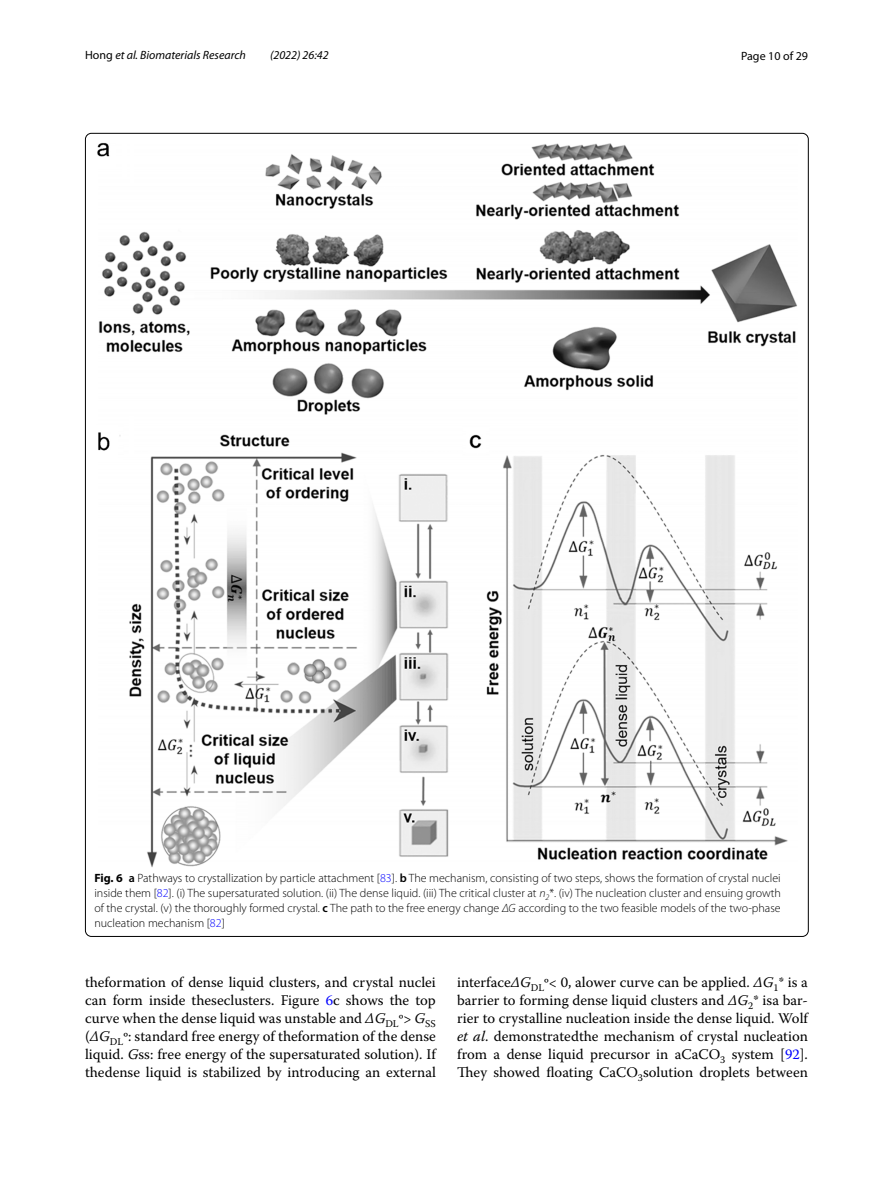
<style>
.page{position:relative;width:893px;height:1187px;background:#fff}
.page>*{position:absolute;margin:0;border:0;box-sizing:border-box;transform-origin:0 0}
.t1{font:14.7px/18px "Warnock Pro";color:#000;text-align:justify}
.t2{font:300 12px/15px "Myriad Pro";color:#000;text-align:justify}
.t3{font:italic 12px "Myriad Pro";color:#000}
.t4{font:12px "Myriad Pro";color:#000}
.s1{font-style:normal}
.s2{font-weight:700}
.s3{font-weight:600}
.s4{color:#00f}
.s5{font-style:italic}
</style>
<div class="page">
<img style="left:97px;top:143px;width:700px;height:724px">
<p class="t3" style="left:85px;top:48px;width:162px"><span class="s1">Hong</span> et al. Biomaterials Research</p>
<p class="t3" style="left:270px;top:48px;width:60px">(2022) 26:42</p>
<p class="t4" style="left:741px;top:48px;width:68px">Page 10 of 29</p>
<p class="t2" style="left:94px;top:871px;width:688px"><span class="s2">Fig. 6</span> <span class="s3">a</span> Pathways to crystallization by particle attachment [<span class="s4">83</span>]. <span class="s3">b</span> The mechanism, consisting of two steps, shows the formation of crystal nuclei inside them [<span class="s4">82</span>]. (i) The supersaturated solution. (ii) The dense liquid. (iii) The critical cluster at <span class="s5">n</span><sub>2</sub>*. (iv) The nucleation cluster and ensuing growth of the crystal. (v) the thoroughly formed crystal. <span class="s3">c</span> The path to the free energy change <span class="s5">ΔG</span> according to the two feasible models of the two-phase nucleation mechanism [<span class="s4">82</span>]</p>
<p class="t1" style="left:85px;top:972px;width:352px">theformation of dense liquid clusters, and crystal nuclei can form inside theseclusters. Figure <span class="s4">6</span>c shows the top curve when the dense liquid was unstable and <span class="s5">ΔG</span><sub>DL</sub>º&gt; <span class="s5">G</span><sub>SS </sub>(<span class="s5">ΔG</span><sub>DL</sub>º: standard free energy of theformation of the dense liquid. <span class="s5">G</span>ss: free energy of the supersaturated solution). If thedense liquid is stabilized by introducing an external</p>
<p class="t1" style="left:457px;top:972px;width:352px">interface<span class="s5">ΔG</span><sub>DL</sub>º&lt; 0, alower curve can be applied. <span class="s5">ΔG</span><sub>1</sub>* is a barrier to forming dense liquid clusters and <span class="s5">ΔG</span><sub>2</sub>* isa bar&shy;rier to crystalline nucleation inside the dense liquid. Wolf <span class="s5">et al</span>. demonstratedthe mechanism of crystal nucleation from a dense liquid precursor in aCaCO<sub>3</sub> system [<span class="s4">92</span>].<br>They showed floating CaCO<sub>3</sub>solution droplets between</p>
</div>
